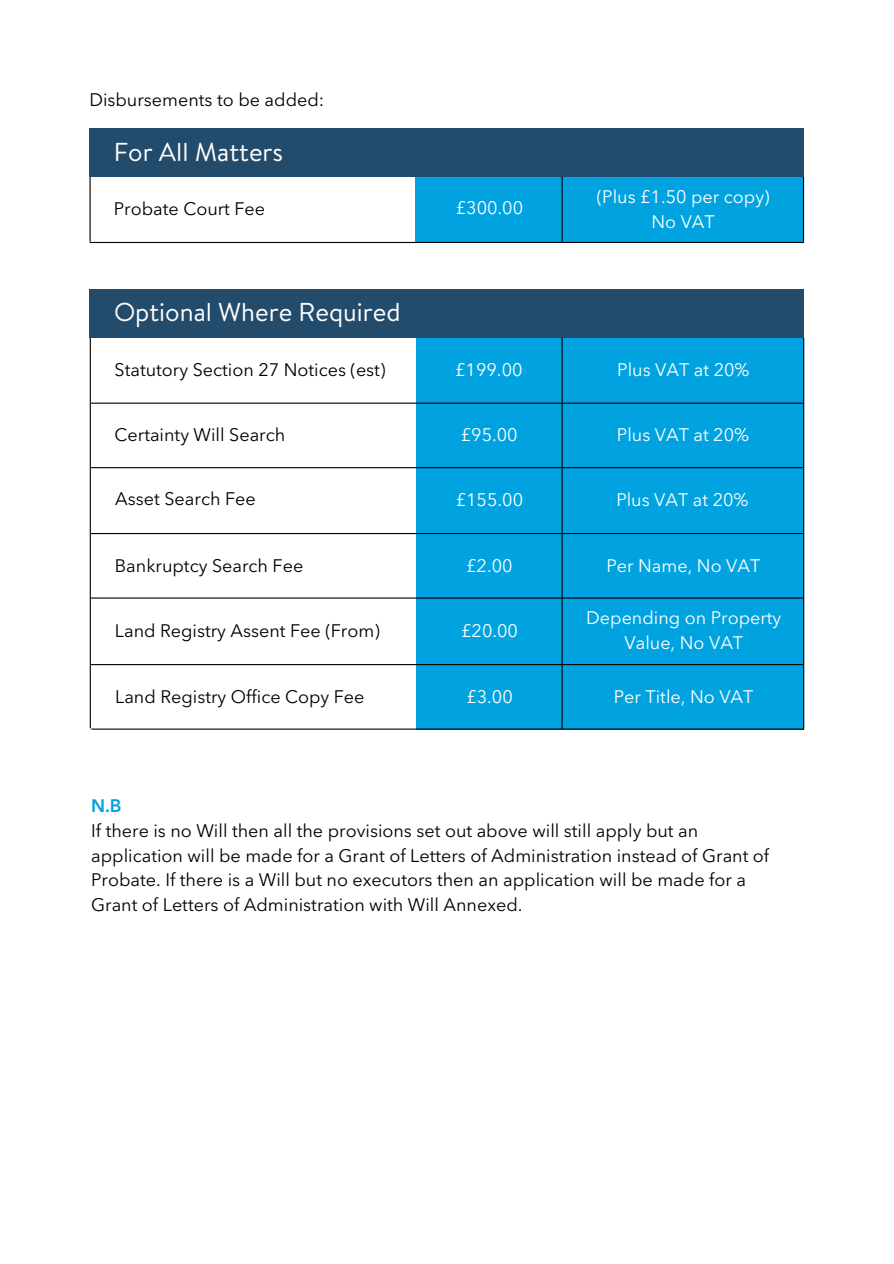
<style>
.page{position:relative;width:894px;height:1264px;background:#fff}
.page>*{position:absolute;margin:0;border:0;box-sizing:border-box;transform-origin:0 0}
.t1{font:25.8px "Brandon Text";color:#fff}
.t2{font:18px "Avenir Next";color:#000}
.t3{font:18px/24.8px "Avenir Next";color:#fff;text-align:center}
.t4{font:600 18px "Avenir Next";color:#00a3e0}
</style>
<div class="page">
<div style="left:415px;top:171px;width:387px;height:71px;background:#00a3e0"></div>
<hr style="left:89px;top:177px;width:2px;height:64px;background:#000">
<hr style="left:90px;top:242px;width:713px;height:1px;background:#000">
<hr style="left:802px;top:177px;width:1px;height:64px;background:#000">
<div style="left:89px;top:128px;width:714px;height:49px;background:#224b6c"></div>
<hr style="left:561px;top:177px;width:1px;height:65px;background:#000">
<div style="left:416px;top:328px;width:387px;height:401px;background:#00a3e0"></div>
<hr style="left:91px;top:402px;width:711px;height:2px;background:#000">
<hr style="left:802px;top:338px;width:2px;height:391px;background:#000">
<hr style="left:90px;top:337px;width:1px;height:391px;background:#000">
<div style="left:89px;top:289px;width:714px;height:48px;background:#224b6c"></div>
<hr style="left:91px;top:467px;width:711px;height:1px;background:#000">
<hr style="left:561px;top:338px;width:1px;height:390px;background:#000">
<hr style="left:91px;top:533px;width:711px;height:1px;background:#000">
<hr style="left:91px;top:597px;width:711px;height:1px;background:#000">
<hr style="left:91px;top:664px;width:711px;height:1px;background:#000">
<hr style="left:92px;top:728px;width:710px;height:1px;background:#000">
<p class="t2" style="left:89px;top:87px;width:236px">Disbursements to be added:</p>
<p class="t1" style="left:114px;top:133px;width:171px">For All Matters</p>
<h1 class="t2" style="left:114px;top:196px;width:153px">Probate Court Fee</h1>
<p class="t3" style="left:455px;top:196px;width:69px">£300.00</p>
<p class="t3" style="left:596px;top:185px;width:174px">(Plus £1.50 per copy)</p>
<p class="t3" style="left:651px;top:210px;width:65px">No VAT</p>
<h1 class="t1" style="left:114px;top:294px;width:288px">Optional Where Required</h1>
<p class="t2" style="left:114px;top:358px;width:272px">Statutory Section 27 Notices (est)</p>
<p class="t3" style="left:455px;top:358px;width:69px">£199.00</p>
<p class="t3" style="left:617px;top:358px;width:134px">Plus VAT at 20%</p>
<p class="t2" style="left:114px;top:423px;width:172px">Certainty Will Search</p>
<p class="t3" style="left:460px;top:423px;width:58px">£95.00</p>
<p class="t3" style="left:616px;top:423px;width:134px">Plus VAT at 20%</p>
<p class="t2" style="left:115px;top:487px;width:142px">Asset Search Fee</p>
<p class="t3" style="left:455px;top:487px;width:69px">£155.00</p>
<p class="t3" style="left:616px;top:487px;width:134px">Plus VAT at 20%</p>
<p class="t2" style="left:115px;top:554px;width:190px">Bankruptcy Search Fee</p>
<p class="t3" style="left:466px;top:554px;width:48px">£2.00</p>
<p class="t3" style="left:606px;top:554px;width:155px">Per Name, No VAT</p>
<p class="t3" style="left:586px;top:606px;width:196px">Depending on Property<br>Value, No VAT</p>
<p class="t2" style="left:115px;top:618px;width:266px">Land Registry Assent Fee (From)</p>
<p class="t3" style="left:461px;top:618px;width:58px">£20.00</p>
<p class="t2" style="left:115px;top:685px;width:251px">Land Registry Office Copy Fee</p>
<p class="t3" style="left:466px;top:685px;width:48px">£3.00</p>
<p class="t3" style="left:613px;top:685px;width:141px">Per Title, No VAT</p>
<p class="t4" style="left:91px;top:794px;width:32px">N.B</p>
<p class="t2" style="left:91px;top:819px;width:608px">If there is no Will then all the provisions set out above will still apply but an</p>
<p class="t2" style="left:91px;top:843px;width:679px">application will be made for a Grant of Letters of Administration instead of Grant of</p>
<p class="t2" style="left:91px;top:868px;width:656px">Probate. If there is a Will but no executors then an application will be made for a</p>
<p class="t2" style="left:91px;top:893px;width:433px">Grant of Letters of Administration with Will Annexed.</p>
</div>
